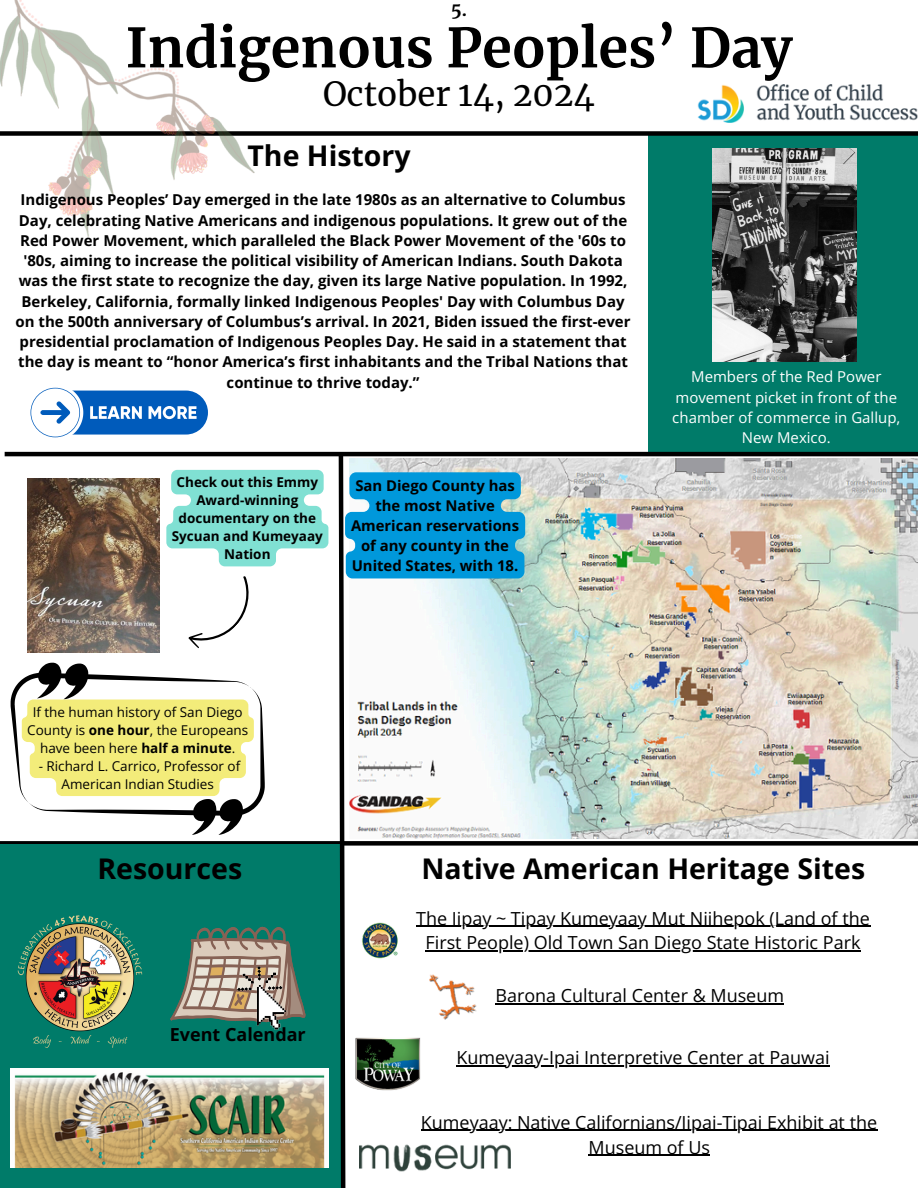
<style>
.page{position:relative;width:918px;height:1188px;background:#fff}
.page>*{position:absolute;margin:0;border:0;box-sizing:border-box;transform-origin:0 0}
.t1{font:700 54px "Merriweather";color:#000}
.t2{font:33px "Merriweather";color:#000}
.t3{font:700 28.5px "Open Sans";color:#000}
.t4{font:18px/24.8px "Open Sans";color:#000;text-align:center}
.t5{font:700 18px "Open Sans";color:#000}
.t6{font:700 18px "Merriweather";color:#000}
.t7{font:700 15px/20.2px "Open Sans";color:#000;text-align:center}
.t8{font:15px/20.2px "Open Sans";color:#fff;text-align:center}
.t9{font:700 14.85px/19.8px "Open Sans";color:#000;text-align:center}
.t10{font:13.5px/18px "Open Sans";color:#000;text-align:center}
.t11{font:700 13.5px/18px "Open Sans";color:#000;text-align:center}
.s1{font-weight:700}
</style>
<div class="page">
<div style="left:648px;top:135px;width:270px;height:319px;background:#007b69"></div>
<img style="left:712px;top:148px;width:144px;height:214px">
<hr style="left:5px;top:452px;width:913px;height:4px;background:#000">
<div style="left:0;top:131px;width:918px;height:5px;background:#000"></div>
<img style="left:27px;top:478px;width:133px;height:174px">
<img style="left:0;top:0;width:254px;height:236px">
<svg style="left:0;top:841px;width:918px;height:5px;background:#111d1b"></svg>
<div style="left:0;top:845px;width:343px;height:343px;background:#007b69"></div>
<img style="left:17px;top:915px;width:126px;height:133px">
<img style="left:11px;top:1069px;width:318px;height:99px">
<svg style="left:188px;top:576px;width:61px;height:73px"></svg>
<svg style="left:30px;top:387px;width:178px;height:51px"></svg>
<img style="left:525px;top:458px;width:393px;height:381px">
<img style="left:698px;top:85px;width:220px;height:38px">
<svg style="left:170px;top:927px;width:123px;height:94px"></svg>
<img style="left:238px;top:966px;width:68px;height:64px">
<svg style="left:166px;top:470px;width:162px;height:96px"></svg>
<svg style="left:11px;top:663px;width:254px;height:172px"></svg>
<hr style="left:416px;top:926px;width:454px;height:1px;background:#000">
<hr style="left:426px;top:951px;width:435px;height:1px;background:#000">
<hr style="left:495px;top:1003px;width:289px;height:1px;background:#000">
<hr style="left:457px;top:1065px;width:373px;height:1px;background:#000">
<hr style="left:421px;top:1130px;width:457px;height:1px;background:#000">
<hr style="left:589px;top:1155px;width:121px;height:1px;background:#000">
<svg style="left:336px;top:451px;width:189px;height:737px"></svg>
<p class="t6" style="left:451px;top:-2px;width:18px">5.</p>
<p class="t1" style="left:126px;top:14px;width:668px">Indigenous Peoples’ Day</p>
<p class="t2" style="left:323px;top:74px;width:273px">October 14, 2024</p>
<p class="t3" style="left:247px;top:135px;width:165px">The History</p>
<p class="t7" style="left:16px;top:189px;width:617px">Indigenous Peoples’ Day emerged in the late 1980s as an alternative to Columbus Day, celebrating Native Americans and indigenous populations. It grew out of the Red Power Movement, which paralleled the Black Power Movement of the '60s to '80s, aiming to increase the political visibility of American Indians. South Dakota was the first state to recognize the day, given its large Native population. In 1992, Berkeley, California, formally linked Indigenous Peoples' Day with Columbus Day on the 500th anniversary of Columbus’s arrival. In 2021, Biden issued the first-ever presidential proclamation of Indigenous Peoples Day. He said in a statement that the day is meant to “honor America’s first inhabitants and the Tribal Nations that continue to thrive today.”</p>
<p class="t11" style="left:172px;top:473px;width:153px">Check out this Emmy<br>Award-winning documentary on the<br>Sycuan and Kumeyaay<br>Nation</p>
<h3 class="t9" style="left:351px;top:476px;width:170px">San Diego County has the most Native<br>American reservations of any county in the<br>United States, with 18.</h3>
<p class="t8" style="left:672px;top:366px;width:230px">Members of the Red Power movement picket in front of the chamber of commerce in Gallup,<br>New Mexico.</p>
<p class="t10" style="left:27px;top:703px;width:223px">If the human history of San Diego<br>County is <span class="s1">one hour</span>, the Europeans have been here <span class="s1">half a minute</span>.</p>
<p class="t10" style="left:39px;top:757px;width:203px">- Richard L. Carrico, Professor of<br>American Indian Studies</p>
<h6 class="t3" style="left:97px;top:848px;width:146px">Resources</h6>
<h6 class="t3" style="left:421px;top:848px;width:445px">Native American Heritage Sites</h6>
<h5 class="t5" style="left:170px;top:1022px;width:137px">Event Calendar</h5>
<h3 class="t4" style="left:416px;top:905px;width:455px">The Iipay ~ Tipay Kumeyaay Mut Niihepok (Land of the</h3>
<p class="t4" style="left:426px;top:930px;width:436px">First People) Old Town San Diego State Historic Park</p>
<p class="t4" style="left:495px;top:983px;width:290px">Barona Cultural Center &amp; Museum</p>
<h4 class="t4" style="left:457px;top:1044px;width:375px">Kumeyaay-Ipai Interpretive Center at Pauwai</h4>
<p class="t4" style="left:421px;top:1109px;width:458px">Kumeyaay: Native Californians/Iipai-Tipai Exhibit at the<br>Museum of Us</p>
</div>
